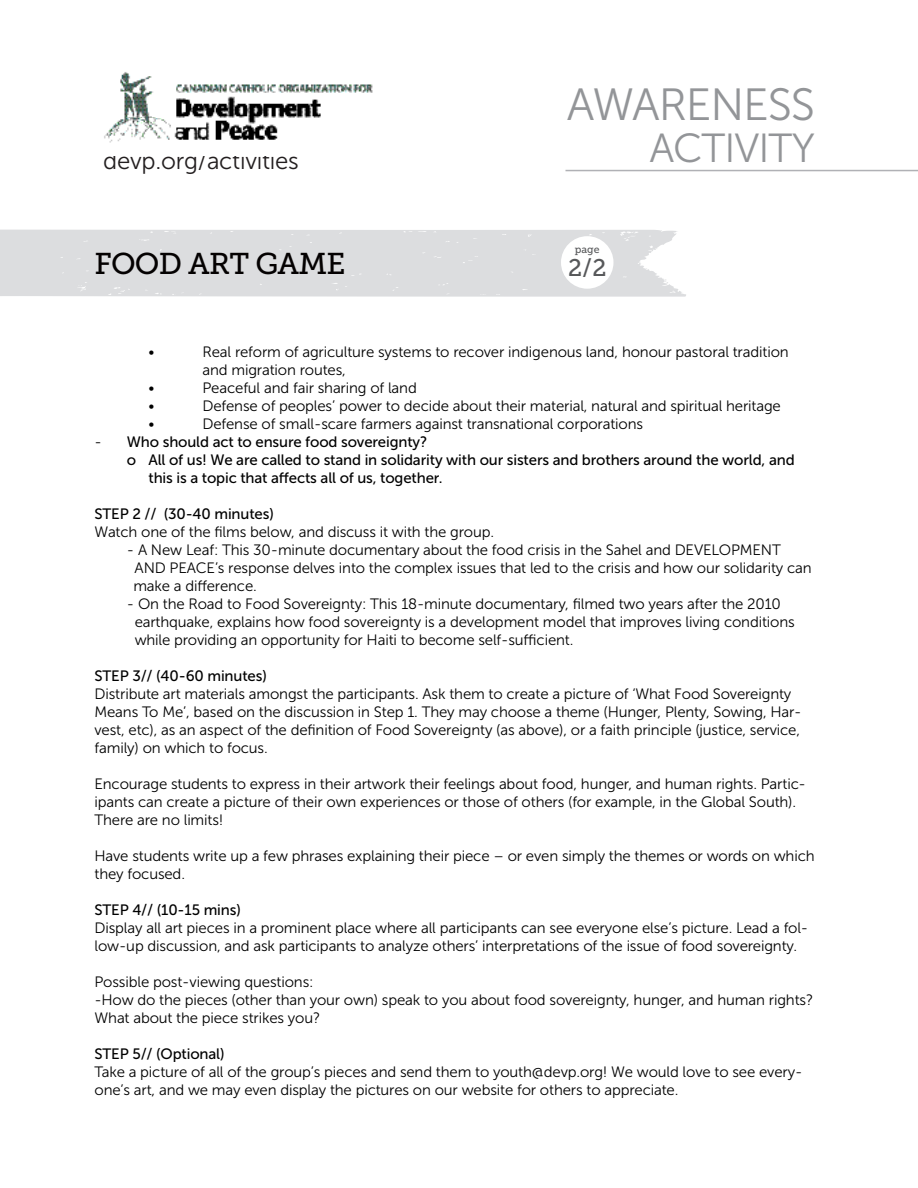
<style>
.page{position:relative;width:918px;height:1188px;background:#fff}
.page>*{position:absolute;margin:0;border:0;box-sizing:border-box;transform-origin:0 0}
.t1{font:45px "Museo Sans 300";letter-spacing:-.025em;color:#939598}
.t2{font:40.5px "Museo Sans 300";letter-spacing:-.025em;color:#939598}
.t3{font:30px "Museo Slab 500";letter-spacing:-.025em;color:#040101}
.t4{font:24px "Museo Sans 300";letter-spacing:-.01em;color:#231f20}
.t5{font:24px "Museo Slab 500";color:#57585a}
.t6{font:18px "Adhesive Nr Seven Banners";color:#231f20}
.Main_Body_Text{font:15px/18px "Museo Sans 300";letter-spacing:-.01em;color:#000}
.Main_Body_Text-2{font:15px/18px "Museo Sans 500";letter-spacing:-.01em;color:#000}
.t7{font:10.5px "Museo Slab 500";color:#57585a}
.s1{font-family:"Museo Sans 300"}
</style>
<div class="page">
<hr style="left:566px;top:170px;width:352px;height:1px;background:#b0b1b5">
<img style="left:104px;top:72px;width:269px;height:71px">
<svg style="left:0;top:229px;width:686px;height:68px;background:#dedfe0"></svg>
<div style="left:561px;top:236px;width:53px;height:53px;background:#fff;border-radius:50%"></div>
<h3 class="t4" style="left:103px;top:148px;width:197px">devp.org/activities</h3>
<p class="t3" style="left:94px;top:247px;width:252px">FOOD ART GAME</p>
<h1 class="t1" style="left:567px;top:80px;width:250px">AWARENESS</h1>
<p class="t7" style="left:575px;top:243px;width:26px">page</p>
<p class="t6" style="left:581px;top:241px;width:6px">/2</p>
<p class="t5" style="left:568px;top:254px;width:40px">2/2</p>
<h2 class="t2" style="left:649px;top:126px;width:167px">ACTIVITY</h2>
<p class="Main_Body_Text" style="left:148px;top:343px;width:8px">•</p>
<p class="Main_Body_Text" style="left:202px;top:343px;width:588px">Real reform of agriculture systems to recover indigenous land, honour pastoral tradition and migration routes,</p>
<p class="Main_Body_Text" style="left:148px;top:379px;width:8px">•</p>
<p class="Main_Body_Text" style="left:202px;top:379px;width:216px">Peaceful and fair sharing of land</p>
<p class="Main_Body_Text" style="left:148px;top:397px;width:8px">•</p>
<p class="Main_Body_Text" style="left:202px;top:397px;width:580px">Defense of peoples’ power to decide about their material, natural and spiritual heritage</p>
<p class="Main_Body_Text" style="left:148px;top:415px;width:8px">•</p>
<p class="Main_Body_Text" style="left:202px;top:415px;width:442px">Defense of small-scare farmers against transnational corporations</p>
<p class="Main_Body_Text-2" style="left:94px;top:433px;width:334px"><span class="s1">-</span> Who should act to ensure food sovereignty?</p>
<p class="Main_Body_Text-2" style="left:148px;top:451px;width:648px;text-indent:-22px">o All of us! We are called to stand in solidarity with our sisters and brothers around the world, and this is a topic that affects all of us, together.</p>
<p class="Main_Body_Text-2" style="left:94px;top:505px;width:181px">STEP 2 // (30-40 minutes)</p>
<p class="Main_Body_Text" style="left:94px;top:523px;width:401px">Watch one of the films below, and discuss it with the group.</p>
<p class="Main_Body_Text" style="left:133px;top:541px;width:680px;text-indent:-6px">- A New Leaf: This 30-minute documentary about the food crisis in the Sahel and DEVELOPMENT<br>AND PEACE’s response delves into the complex issues that led to the crisis and how our solidarity can make a difference.</p>
<p class="Main_Body_Text" style="left:135px;top:595px;width:662px;text-indent:-8px">- On the Road to Food Sovereignty: This 18-minute documentary, filmed two years after the 2010 earthquake, explains how food sovereignty is a development model that improves living conditions while providing an opportunity for Haiti to become self-sufficient.</p>
<p class="Main_Body_Text-2" style="left:94px;top:667px;width:174px">STEP 3// (40-60 minutes)</p>
<p class="Main_Body_Text" style="left:94px;top:685px;width:709px">Distribute art materials amongst the participants. Ask them to create a picture of ‘What Food Sovereignty Means To Me’, based on the discussion in Step 1. They may choose a theme (Hunger, Plenty, Sowing, Har&shy;vest, etc), as an aspect of the definition of Food Sovereignty (as above), or a faith principle (justice, service, family) on which to focus.</p>
<p class="Main_Body_Text" style="left:94px;top:775px;width:713px">Encourage students to express in their artwork their feelings about food, hunger, and human rights. Partic&shy;ipants can create a picture of their own experiences or those of others (for example, in the Global South).<br>There are no limits!</p>
<p class="Main_Body_Text" style="left:94px;top:847px;width:722px">Have students write up a few phrases explaining their piece – or even simply the themes or words on which they focused.</p>
<p class="Main_Body_Text-2" style="left:94px;top:901px;width:148px">STEP 4// (10-15 mins)</p>
<p class="Main_Body_Text" style="left:94px;top:919px;width:715px">Display all art pieces in a prominent place where all participants can see everyone else’s picture. Lead a fol&shy;low-up discussion, and ask participants to analyze others’ interpretations of the issue of food sovereignty.</p>
<p class="Main_Body_Text" style="left:94px;top:973px;width:221px">Possible post-viewing questions:</p>
<p class="Main_Body_Text" style="left:94px;top:991px;width:720px">-How do the pieces (other than your own) speak to you about food sovereignty, hunger, and human rights?<br>What about the piece strikes you?</p>
<p class="Main_Body_Text-2" style="left:94px;top:1045px;width:132px">STEP 5// (Optional)</p>
<p class="Main_Body_Text" style="left:94px;top:1063px;width:709px">Take a picture of all of the group’s pieces and send them to youth@devp.org! We would love to see every&shy;one’s art, and we may even display the pictures on our website for others to appreciate.</p>
</div>
